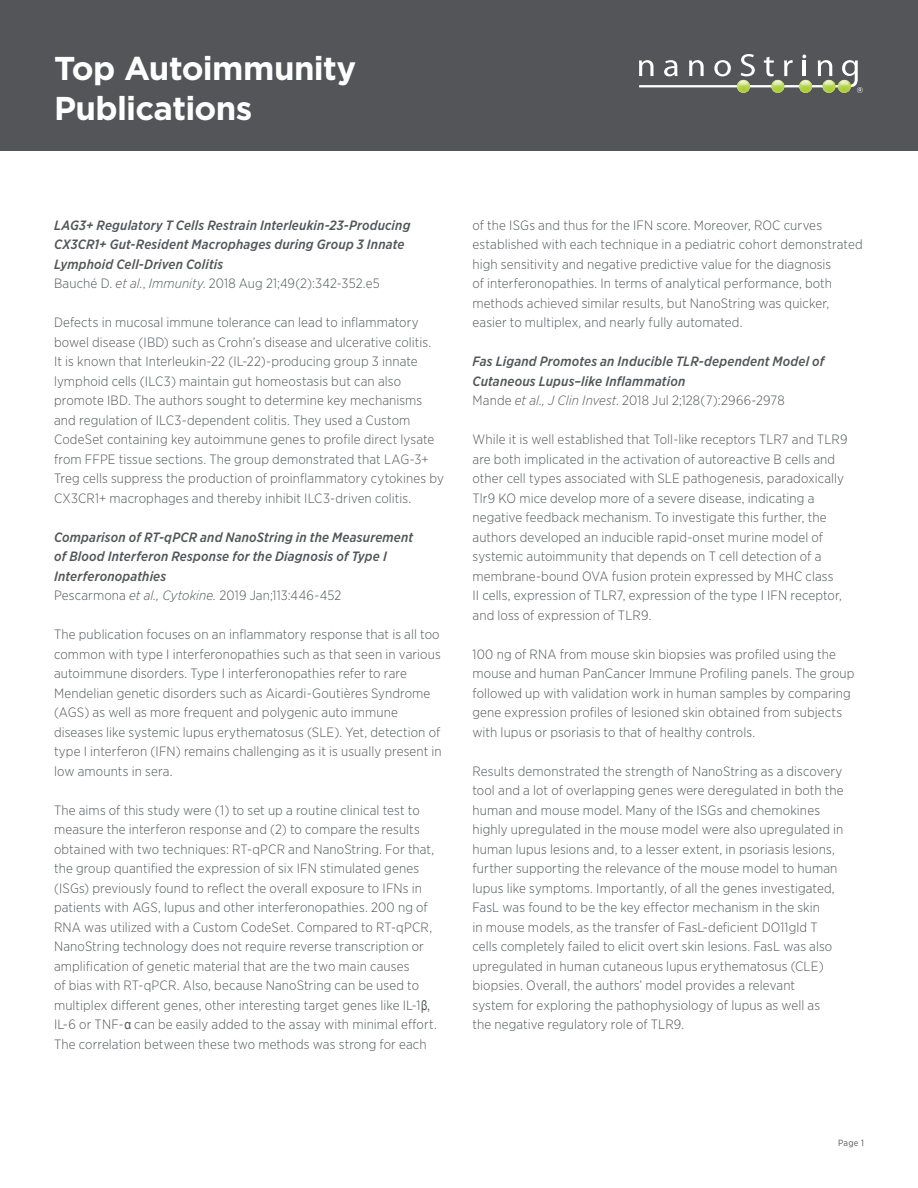
<style>
.page{position:relative;width:918px;height:1188px;background:#fff}
.page>*{position:absolute;margin:0;border:0;box-sizing:border-box;transform-origin:0 0}
.t1{font:700 33px/39.6px "Gotham";letter-spacing:-.02em;color:#fff}
.Body_Copy{font:300 13.5px/19.5px "Gotham Narrow";letter-spacing:.01em;color:#535558}
.Body_Copy-2{font:italic 500 13.5px/19.5px "Gotham Narrow";letter-spacing:.015em;color:#535558}
.t2{font:9px "Gotham Narrow";color:#535558}
.s1{font-weight:300;font-style:normal}
.s2{font-weight:300}
.s3{font-family:"Arial Narrow";font-weight:400}
</style>
<div class="page">
<div style="left:0;top:0;width:918px;height:151px;background:#535558"></div>
<svg style="left:639px;top:54px;width:224px;height:39px"></svg>
<h1 class="t1" style="left:54px;top:49px;width:304px">Top Autoimmunity<br>Publications</h1>
<p class="Body_Copy-2" style="left:54px;top:215px;width:358px">LAG3+ Regulatory T Cells Restrain Interleukin-23-Producing CX3CR1+ Gut-Resident Macrophages during Group 3 Innate Lymphoid Cell-Driven Colitis<br><span class="s1">Bauché D.</span> <span class="s2">et al.</span><span class="s1">,</span> <span class="s2">Immunity</span><span class="s1">. 2018 Aug 21;49(2):342-352.e5</span></p>
<p class="Body_Copy" style="left:54px;top:312px;width:391px">Defects in mucosal immune tolerance can lead to inflammatory bowel disease (IBD) such as Crohn’s disease and ulcerative colitis.<br>It is known that Interleukin-22 (IL-22)-producing group 3 innate lymphoid cells (ILC3) maintain gut homeostasis but can also promote IBD. The authors sought to determine key mechanisms and regulation of ILC3-dependent colitis. They used a Custom CodeSet containing key autoimmune genes to profile direct lysate from FFPE tissue sections. The group demonstrated that LAG-3+ Treg cells suppress the production of proinflammatory cytokines by CX3CR1+ macrophages and thereby inhibit ILC3-driven colitis.</p>
<p class="Body_Copy-2" style="left:54px;top:527px;width:361px">Comparison of RT-qPCR and NanoString in the Measurement of Blood Interferon Response for the Diagnosis of Type I Interferonopathies<br><span class="s1">Pescarmona</span> <span class="s2">et al., Cytokine.</span> <span class="s1">2019 Jan;113:446-452</span></p>
<p class="Body_Copy" style="left:54px;top:624px;width:389px">The publication focuses on an inflammatory response that is all too common with type I interferonopathies such as that seen in various autoimmune disorders. Type I interferonopathies refer to rare Mendelian genetic disorders such as Aicardi-Goutières Syndrome (AGS) as well as more frequent and polygenic auto immune diseases like systemic lupus erythematosus (SLE). Yet, detection of type I interferon (IFN) remains challenging as it is usually present in low amounts in sera.</p>
<p class="Body_Copy" style="left:54px;top:800px;width:384px">The aims of this study were (1) to set up a routine clinical test to measure the interferon response and (2) to compare the results obtained with two techniques: RT-qPCR and NanoString. For that, the group quantified the expression of six IFN stimulated genes (ISGs) previously found to reflect the overall exposure to IFNs in patients with AGS, lupus and other interferonopathies. 200 ng of RNA was utilized with a Custom CodeSet. Compared to RT-qPCR, NanoString technology does not require reverse transcription or amplification of genetic material that are the two main causes<br>of bias with RT-qPCR. Also, because NanoString can be used to multiplex different genes, other interesting target genes like IL-1<span class="s3">β, </span>IL-6 or TNF-<span class="s3">α</span> can be easily added to the assay with minimal effort.<br>The correlation between these two methods was strong for each</p>
<p class="Body_Copy" style="left:472px;top:215px;width:392px">of the ISGs and thus for the IFN score. Moreover, ROC curves established with each technique in a pediatric cohort demonstrated high sensitivity and negative predictive value for the diagnosis<br>of interferonopathies. In terms of analytical performance, both methods achieved similar results, but NanoString was quicker, easier to multiplex, and nearly fully automated.</p>
<p class="Body_Copy-2" style="left:472px;top:351px;width:354px">Fas Ligand Promotes an Inducible TLR-dependent Model of<br>Cutaneous Lupus–like Inflammation<br><span class="s1">Mande</span> <span class="s2">et al., J Clin Invest</span><span class="s1">. 2018 Jul 2;128(7):2966-2978</span></p>
<p class="Body_Copy" style="left:472px;top:429px;width:377px">While it is well established that Toll-like receptors TLR7 and TLR9 are both implicated in the activation of autoreactive B cells and other cell types associated with SLE pathogenesis, paradoxically Tlr9 KO mice develop more of a severe disease, indicating a negative feedback mechanism. To investigate this further, the authors developed an inducible rapid-onset murine model of systemic autoimmunity that depends on T cell detection of a membrane-bound OVA fusion protein expressed by MHC class<br>II cells, expression of TLR7, expression of the type I IFN receptor, and loss of expression of TLR9.</p>
<p class="Body_Copy" style="left:472px;top:644px;width:384px">100 ng of RNA from mouse skin biopsies was profiled using the mouse and human PanCancer Immune Profiling panels. The group followed up with validation work in human samples by comparing gene expression profiles of lesioned skin obtained from subjects with lupus or psoriasis to that of healthy controls.</p>
<p class="Body_Copy" style="left:472px;top:761px;width:373px">Results demonstrated the strength of NanoString as a discovery tool and a lot of overlapping genes were deregulated in both the human and mouse model. Many of the ISGs and chemokines highly upregulated in the mouse model were also upregulated in human lupus lesions and, to a lesser extent, in psoriasis lesions, further supporting the relevance of the mouse model to human lupus like symptoms. Importantly, of all the genes investigated, FasL was found to be the key effector mechanism in the skin<br>in mouse models, as the transfer of FasL-deficient DO11gld T cells completely failed to elicit overt skin lesions. FasL was also upregulated in human cutaneous lupus erythematosus (CLE) biopsies. Overall, the authors’ model provides a relevant<br>system for exploring the pathophysiology of lupus as well as<br>the negative regulatory role of TLR9.</p>
<p class="t2" style="left:838px;top:1137px;width:27px">Page 1</p>
</div>
